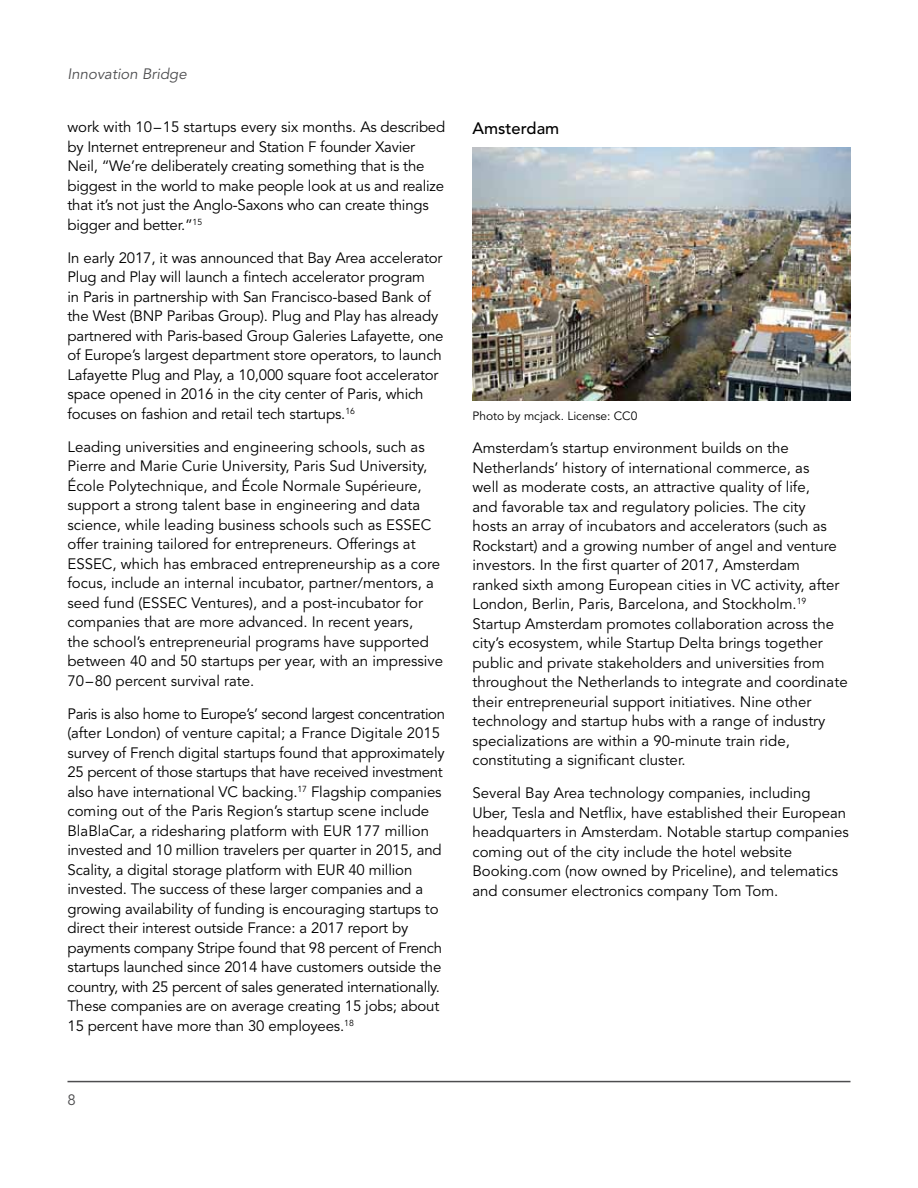
<style>
.page{position:relative;width:918px;height:1188px;background:#fff}
.page>*{position:absolute;margin:0;border:0;box-sizing:border-box;transform-origin:0 0}
.t1{font:500 16.5px "Avenir LT Std";color:#000}
.t2{font:15px/19.5px "Avenir LT Std";color:#000}
.t3{font:italic 15px "Avenir LT Std";color:#4d4d4f}
.t4{font:15px "Avenir LT Std";color:#4d4d4f}
.t5{font:12px "Avenir LT Std";color:#000}
</style>
<div class="page">
<hr style="left:68px;top:1081px;width:782px;height:1px;background:#4d4d4f">
<img style="left:472px;top:148px;width:378px;height:253px">
<p class="t3" style="left:68px;top:65px;width:121px">Innovation Bridge</p>
<p class="t2" style="left:68px;top:118px;width:379px">work with 10–15 startups every six months. As described by Internet entrepreneur and Station F founder Xavier Neil, “We’re deliberately creating something that is the biggest in the world to make people look at us and realize that it’s not just the Anglo-Saxons who can create things bigger and better.”<sup>15</sup></p>
<p class="t2" style="left:68px;top:248px;width:378px">In early 2017, it was announced that Bay Area accelerator Plug and Play will launch a fintech accelerator program<br>in Paris in partnership with San Francisco-based Bank of the West (BNP Paribas Group). Plug and Play has already partnered with Paris-based Group Galeries Lafayette, one of Europe’s largest department store operators, to launch Lafayette Plug and Play, a 10,000 square foot accelerator space opened in 2016 in the city center of Paris, which focuses on fashion and retail tech startups.<sup>16</sup></p>
<p class="t2" style="left:68px;top:437px;width:377px">Leading universities and engineering schools, such as Pierre and Marie Curie University, Paris Sud University, École Polytechnique, and École Normale Supérieure, support a strong talent base in engineering and data science, while leading business schools such as ESSEC offer training tailored for entrepreneurs. Offerings at ESSEC, which has embraced entrepreneurship as a core focus, include an internal incubator, partner/mentors, a seed fund (ESSEC Ventures), and a post-incubator for companies that are more advanced. In recent years,<br>the school’s entrepreneurial programs have supported between 40 and 50 startups per year, with an impressive 70–80 percent survival rate.</p>
<p class="t2" style="left:68px;top:704px;width:379px">Paris is also home to Europe’s’ second largest concentration (after London) of venture capital; a France Digitale 2015 survey of French digital startups found that approximately 25 percent of those startups that have received investment also have international VC backing.<sup>17</sup> Flagship companies coming out of the Paris Region’s startup scene include BlaBlaCar, a ridesharing platform with EUR 177 million invested and 10 million travelers per quarter in 2015, and Scality, a digital storage platform with EUR 40 million invested. The success of these larger companies and a growing availability of funding is encouraging startups to direct their interest outside France: a 2017 report by payments company Stripe found that 98 percent of French startups launched since 2014 have customers outside the country, with 25 percent of sales generated internationally.<br>These companies are on average creating 15 jobs; about 15 percent have more than 30 employees.<sup>18</sup></p>
<p class="t4" style="left:68px;top:1091px;width:10px">8</p>
<p class="t1" style="left:472px;top:118px;width:88px">Amsterdam</p>
<p class="t5" style="left:472px;top:409px;width:166px">Photo by mcjack. License: CC0</p>
<p class="t2" style="left:472px;top:439px;width:377px">Amsterdam’s startup environment builds on the Netherlands’ history of international commerce, as<br>well as moderate costs, an attractive quality of life,<br>and favorable tax and regulatory policies. The city<br>hosts an array of incubators and accelerators (such as Rockstart) and a growing number of angel and venture investors. In the first quarter of 2017, Amsterdam ranked sixth among European cities in VC activity, after London, Berlin, Paris, Barcelona, and Stockholm.<sup>19<br></sup>Startup Amsterdam promotes collaboration across the city’s ecosystem, while Startup Delta brings together public and private stakeholders and universities from throughout the Netherlands to integrate and coordinate their entrepreneurial support initiatives. Nine other technology and startup hubs with a range of industry specializations are within a 90-minute train ride, constituting a significant cluster.</p>
<p class="t2" style="left:473px;top:784px;width:378px">Several Bay Area technology companies, including Uber, Tesla and Netflix, have established their European headquarters in Amsterdam. Notable startup companies coming out of the city include the hotel website Booking.com (now owned by Priceline), and telematics and consumer electronics company Tom Tom.</p>
</div>
